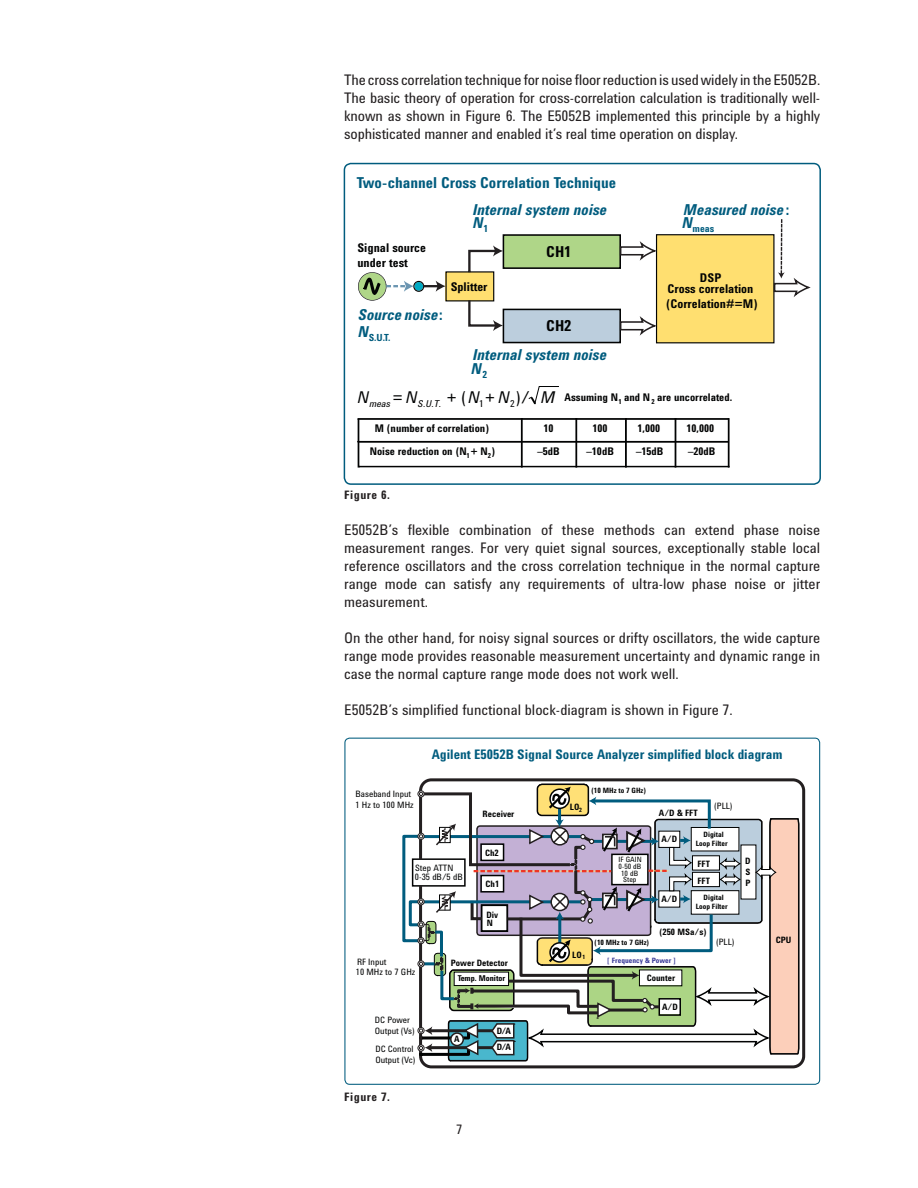
<style>
.page{position:relative;width:918px;height:1188px;background:#fff}
.page>*{position:absolute;margin:0;border:0;box-sizing:border-box;transform-origin:0 0}
.t1{font:italic 700 15.45px/14px "Agilent Condensed CFF";color:#005c7e}
.t2{font:700 15.45px "Agilent Condensed CFF";color:#005c7e}
.t3{font:700 15.45px "Agilent Condensed CFF";color:#020303}
.t4{font:15px/18px "Agilent Condensed CFF";color:#231f20;text-align:justify}
.t5{font:700 13.5px "Agilent Condensed CFF";color:#005c7e}
.t6{font:13.5px "Agilent Condensed CFF";color:#231f20}
.t7{font:700 12.45px/14.9px "Agilent Condensed CFF";color:#020303}
.t8{font:700 12px "Agilent Condensed CFF";letter-spacing:.04em;color:#231f20}
.t9{font:700 10.8px "Agilent Condensed CFF";color:#020303}
.t10{font:700 10.05px "Agilent Condensed CFF";color:#005c7e}
.t11{font:italic 9.75px "Agilent Condensed CFF";color:#020303;scale:1.04 1}
.t12{font:9px/10.8px "Agilent Condensed CFF";color:#020303}
.t13{font:700 9px/10.8px "Agilent Condensed CFF";color:#020303}
.t14{font:700 8.25px "Agilent Condensed CFF";color:#020303}
.t15{font:700 7.5px/9px "Agilent Condensed CFF";color:#020303;text-align:center}
.t16{font:7.5px/7.2px "Agilent Condensed CFF";letter-spacing:.005em;color:#020303;text-align:center}
.t17{font:700 7.5px "Agilent Condensed CFF";color:#363896}
.s1{font-style:normal}
</style>
<div class="page">
<hr style="left:358px;top:418px;width:370px;height:2px;background:#020303">
<svg style="left:357px;top:441px;width:371px;height:2px"></svg>
<hr style="left:359px;top:466px;width:370px;height:2px;background:#020303">
<hr style="left:358px;top:420px;width:1px;height:48px;background:#020303">
<hr style="left:521px;top:419px;width:1px;height:49px;background:#020303">
<hr style="left:522px;top:419px;width:1px;height:49px;background:#020303">
<hr style="left:576px;top:419px;width:1px;height:49px;background:#020303">
<hr style="left:625px;top:419px;width:1px;height:49px;background:#020303">
<hr style="left:626px;top:419px;width:1px;height:49px;background:#020303">
<hr style="left:675px;top:419px;width:1px;height:49px;background:#020303">
<hr style="left:728px;top:419px;width:2px;height:49px;background:#020303">
<svg style="left:528px;top:386px;width:31px;height:18px"></svg>
<div style="left:657px;top:235px;width:117px;height:108px;background:#ffdf70"></div>
<div style="left:446px;top:272px;width:48px;height:29px;background:#ffdf70"></div>
<div style="left:445px;top:271px;width:49px;height:30px;border:1px solid #020303"></div>
<div style="left:504px;top:235px;width:116px;height:33px;background:#afd688"></div>
<div style="left:503px;top:234px;width:118px;height:35px;border:2px solid #020303"></div>
<div style="left:504px;top:309px;width:116px;height:33px;background:#bccedd"></div>
<div style="left:503px;top:309px;width:118px;height:34px;border:2px solid #020303"></div>
<svg style="left:358px;top:272px;width:88px;height:29px"></svg>
<svg style="left:467px;top:245px;width:36px;height:28px"></svg>
<svg style="left:467px;top:299px;width:36px;height:32px"></svg>
<svg style="left:618px;top:220px;width:193px;height:118px"></svg>
<div style="left:344px;top:163px;width:477px;height:322px;border:2px solid #005c7e;border-radius:7px"></div>
<svg style="left:420px;top:778px;width:386px;height:291px"></svg>
<svg style="left:402px;top:783px;width:398px;height:279px"></svg>
<p class="t4" style="left:344px;top:72px;width:478px">The cross correlation technique for noise floor reduction is used widely in the E5052B.<br>The basic theory of operation for cross-correlation calculation is traditionally well&shy;known as shown in Figure 6. The E5052B implemented this principle by a highly sophisticated manner and enabled it’s real time operation on display.</p>
<p class="t2" style="left:357px;top:177px;width:261px">Two-channel Cross Correlation Technique</p>
<p class="t7" style="left:357px;top:242px;width:70px">Signal source under test</p>
<p class="t1" style="left:357px;top:309px;width:87px">Source noise <span class="s1">:</span></p>
<p class="t10" style="left:357px;top:334px;width:35px"><sup>N</sup>S.U.T.</p>
<p class="t1" style="left:472px;top:204px;width:136px">Internal system noise<br>N<sub>1</sub></p>
<p class="t7" style="left:451px;top:280px;width:38px">Splitter</p>
<p class="t3" style="left:546px;top:246px;width:27px">CH1</p>
<p class="t3" style="left:546px;top:320px;width:27px">CH2</p>
<p class="t1" style="left:471px;top:349px;width:137px;line-height:14.4px">Internal system noise<br>N<sub>2</sub></p>
<p class="t1" style="left:683px;top:204px;width:108px">Measured noise <span class="s1">:</span></p>
<p class="t10" style="left:681px;top:225px;width:34px"><sup>N</sup>meas</p>
<p class="t7" style="left:667px;top:273px;width:87px;line-height:11.2px;text-align:center">DSP<br>Cross correlation</p>
<p class="t7" style="left:666px;top:298px;width:94px">(Correlation#=M)</p>
<p class="t11" style="left:358px;top:400px;width:191px"><sup>N</sup>meas <sup>=</sup><sup>N</sup>S<span class="s1">.</span>U<span class="s1">.</span>T<span class="s1">.</span> <sup>+</sup> <sup>(</sup><sup>N</sup><span class="s1">1</span><sup>+</sup> <sup>N</sup><span class="s1">2</span><sup>)/</sup> <sup>M</sup></p>
<p class="t9" style="left:564px;top:393px;width:169px">Assuming N<sub>1</sub> and N <sub>2</sub> are uncorrelated.</p>
<p class="t9" style="left:375px;top:424px;width:116px">M (number of correlation)</p>
<p class="t9" style="left:543px;top:424px;width:12px">10</p>
<p class="t9" style="left:593px;top:424px;width:17px">100</p>
<p class="t9" style="left:638px;top:424px;width:24px">1,000</p>
<p class="t9" style="left:687px;top:424px;width:29px">10,000</p>
<p class="t9" style="left:370px;top:448px;width:127px">Noise reduction on (N<sub>1</sub>+ N<sub>2</sub>)</p>
<p class="t9" style="left:537px;top:448px;width:24px">–5dB</p>
<p class="t9" style="left:586px;top:448px;width:29px">–10dB</p>
<p class="t9" style="left:636px;top:448px;width:29px">–15dB</p>
<p class="t9" style="left:688px;top:448px;width:29px">–20dB</p>
<p class="t8" style="left:344px;top:491px;width:47px">Figure 6.</p>
<p class="t4" style="left:344px;top:522px;width:478px">E5052B’s flexible combination of these methods can extend phase noise measurement ranges. For very quiet signal sources, exceptionally stable local reference oscillators and the cross correlation technique in the normal capture range mode can satisfy any requirements of ultra-low phase noise or jitter measurement.</p>
<p class="t4" style="left:344px;top:630px;width:478px">On the other hand, for noisy signal sources or drifty oscillators, the wide capture range mode provides reasonable measurement uncertainty and dynamic range in case the normal capture range mode does not work well.</p>
<p class="t4" style="left:344px;top:702px;width:390px">E5052B’s simplified functional block-diagram is shown in Figure 7.</p>
<p class="t12" style="left:355px;top:790px;width:60px">Baseband Input<br>1 Hz to 100 MHz</p>
<p class="t5" style="left:432px;top:749px;width:353px">Agilent E5052B Signal Source Analyzer simplified block diagram</p>
<p class="t13" style="left:483px;top:809px;width:33px">Receiver</p>
<p class="t13" style="left:570px;top:802px;width:14px">LO<sub>2</sub></p>
<p class="t15" style="left:591px;top:787px;width:57px">(10 MHz to 7 GHz)</p>
<p class="t13" style="left:659px;top:809px;width:40px">A/D &amp; FFT</p>
<p class="t12" style="left:714px;top:801px;width:20px">(PLL)</p>
<p class="t12" style="left:415px;top:864px;width:50px;line-height:9.6px">Step ATTN<br>0-35 dB/5 dB</p>
<p class="t13" style="left:485px;top:848px;width:15px">Ch2</p>
<p class="t13" style="left:486px;top:880px;width:15px">Ch1</p>
<p class="t13" style="left:486px;top:912px;width:13px;line-height:8.2px">Div<br>N</p>
<p class="t12" style="left:356px;top:957px;width:61px;line-height:10.2px">RF Input<br>10 MHz to 7 GHz</p>
<p class="t12" style="left:375px;top:1016px;width:41px">DC Power<br>Output (Vs)</p>
<p class="t12" style="left:375px;top:1045px;width:42px">DC Control<br>Output (Vc)</p>
<p class="t8" style="left:344px;top:1093px;width:47px">Figure 7.</p>
<p class="t13" style="left:451px;top:958px;width:58px">Power Detector</p>
<p class="t14" style="left:458px;top:976px;width:49px">Temp. Monitor</p>
<p class="t13" style="left:454px;top:1034px;width:7px">A</p>
<p class="t6" style="left:456px;top:1124px;width:8px">7</p>
<p class="t13" style="left:497px;top:1023px;width:16px;line-height:16.8px">D/A<br>D/A</p>
<p class="t13" style="left:572px;top:951px;width:15px">LO<sub>1</sub></p>
<p class="t16" style="left:619px;top:856px;width:25px">IF GAIN<br>0-50 dB<br>10 dB</p>
<p class="t16" style="left:623px;top:877px;width:15px">Step</p>
<p class="t15" style="left:594px;top:939px;width:57px">(10 MHz to 7 GHz)</p>
<p class="t13" style="left:662px;top:835px;width:17px">A/D</p>
<p class="t13" style="left:662px;top:895px;width:17px">A/D</p>
<p class="t15" style="left:696px;top:831px;width:34px">Digital<br>Loop Filter</p>
<p class="t13" style="left:697px;top:876px;width:14px">FFT</p>
<p class="t13" style="left:697px;top:860px;width:14px">FFT</p>
<p class="t15" style="left:696px;top:894px;width:34px">Digital<br>Loop Filter</p>
<p class="t13" style="left:659px;top:928px;width:49px">(250 MSa/s)</p>
<p class="t12" style="left:716px;top:937px;width:20px">(PLL)</p>
<p class="t17" style="left:607px;top:958px;width:70px">[ Frequency &amp; Power ]</p>
<p class="t13" style="left:647px;top:973px;width:30px">Counter</p>
<p class="t13" style="left:662px;top:1003px;width:17px">A/D</p>
<p class="t13" style="left:745px;top:857px;width:7px;text-align:justify">D S P</p>
<p class="t13" style="left:776px;top:935px;width:17px">CPU</p>
</div>
